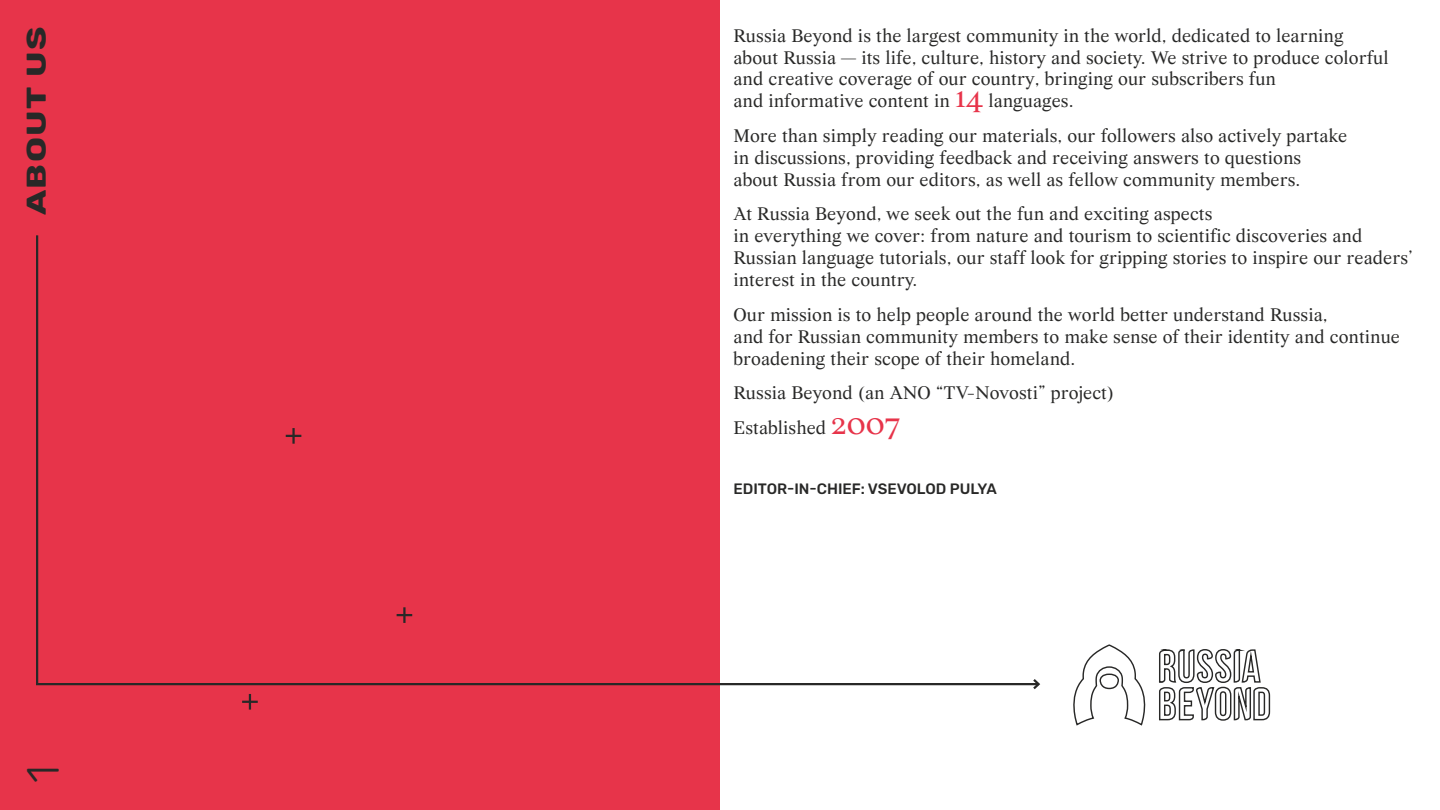
<style>
.page{position:relative;width:1440px;height:810px;background:#fff}
.page>*{position:absolute;margin:0;border:0;box-sizing:border-box;transform-origin:0 0}
.t1{font:300 45px "Rubik";color:#282827}
.t2{font:700 27px "Rubik";letter-spacing:.04em;color:#282827;scale:1.3 1}
.t3{font:19.5px/21.9px "Wremena";color:#282827}
.t4{font:500 15px "Rubik";color:#282827}
.s1{font-size:34.5px;color:#e7344a}
</style>
<div class="page">
<div style="left:0;top:0;width:720px;height:810px;background:#e7344a"></div>
<svg style="left:242px;top:694px;width:16px;height:16px"></svg>
<svg style="left:36px;top:235px;width:995px;height:451px"></svg>
<svg style="left:1031px;top:679px;width:10px;height:11px"></svg>
<svg style="left:1158px;top:649px;width:113px;height:72px"></svg>
<svg style="left:1073px;top:644px;width:73px;height:82px"></svg>
<h2 class="t2" style="left:21px;top:215px;width:146px;rotate:-90deg">ABOUT US</h2>
<h1 class="t1" style="left:18px;top:783px;width:19px;rotate:-90deg">1</h1>
<p class="t3" style="left:734px;top:25px;width:657px">Russia Beyond is the largest community in the world, dedicated to learning about Russia — its life, culture, history and society. We strive to produce colorful and creative coverage of our country, bringing our subscribers fun<br>and informative content in <span class="s1">14</span> languages.</p>
<p class="t3" style="left:734px;top:125px;width:615px">More than simply reading our materials, our followers also actively partake in discussions, providing feedback and receiving answers to questions about Russia from our editors, as well as fellow community members.</p>
<p class="t3" style="left:734px;top:203px;width:681px">At Russia Beyond, we seek out the fun and exciting aspects<br>in everything we cover: from nature and tourism to scientific discoveries and Russian language tutorials, our staff look for gripping stories to inspire our readers’ interest in the country.</p>
<p class="t3" style="left:734px;top:304px;width:668px">Our mission is to help people around the world better understand Russia,<br>and for Russian community members to make sense of their identity and continue broadening their scope of their homeland.</p>
<p class="t3" style="left:734px;top:376px;width:382px;line-height:34.7px">Russia Beyond (an ANO “TV-Novosti” project)<br>Established <span class="s1">2007</span></p>
<p class="t4" style="left:734px;top:480px;width:265px">EDITOR-IN-CHIEF: VSEVOLOD PULYA</p>
</div>
